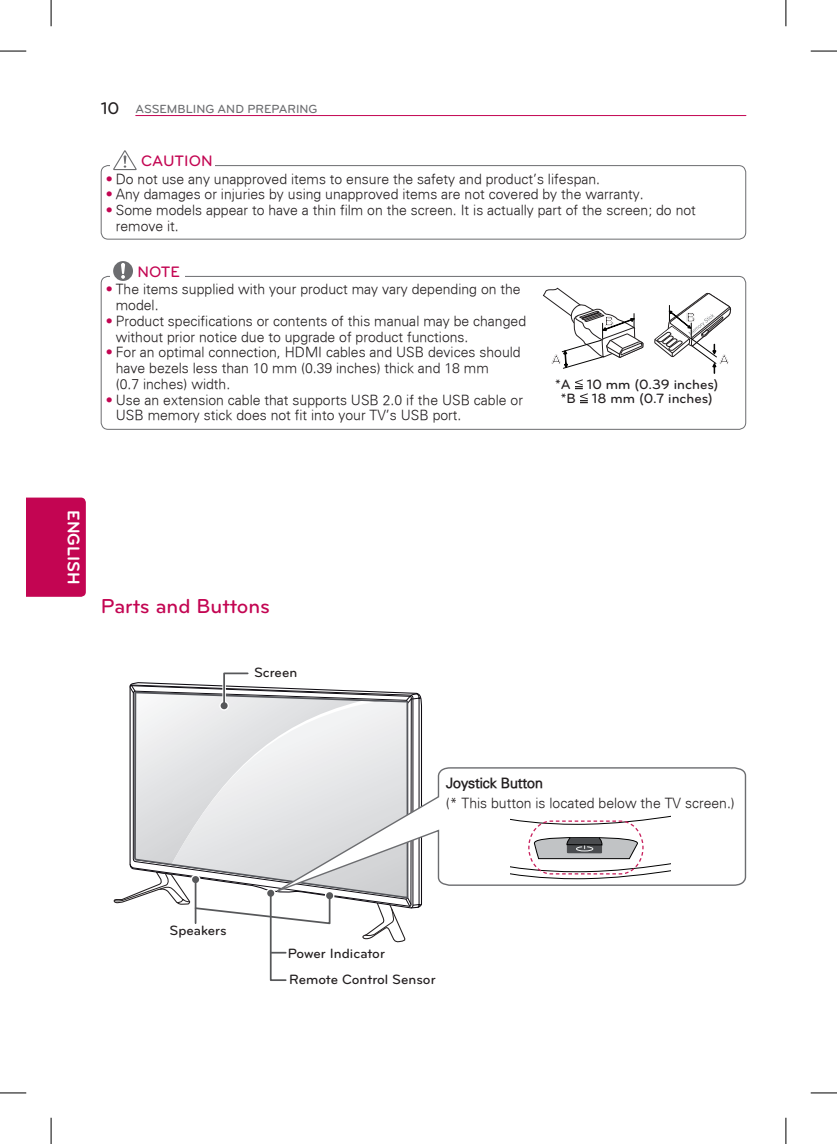
<style>
.page{position:relative;width:837px;height:1144px;background:#fff}
.page>*{position:absolute;margin:0;border:0;box-sizing:border-box;transform-origin:0 0}
.t1{font:500 21px "Bryant LG";color:#c30552}
.t2{font:700 17.5px "Bryant LG";color:#fff}
.t3{font:500 17.5px "Bryant LG";color:#231f20}
.t4{font:500 15.75px "Bryant LG";color:#c30552}
.t5{font:300 14px/15.8px "Univers";color:#231f20}
.t6{font:500 14px/14px "Bryant LG";color:#231f20;text-align:center}
.t7{font:300 14px "Univers";color:#231f20}
.t8{font:700 14px "Bryant LG";color:#231f20}
.t9{font:500 12.25px "Bryant LG";color:#6c6d70}
.s1{color:#c30552}
</style>
<div class="page">
<hr style="left:136px;top:115px;width:609px;height:1px;background:#c30552">
<div style="left:26px;top:498px;width:60px;height:99px;background:#c30552"></div>
<div style="left:101px;top:165px;width:645px;height:75px;border:1px solid #6c6d70;border-radius:7px"></div>
<div style="left:111px;top:150px;width:104px;height:20px;background:#fff"></div>
<svg style="left:113px;top:150px;width:24px;height:20px"></svg>
<div style="left:101px;top:276px;width:645px;height:154px;border:1px solid #6c6d70;border-radius:7px"></div>
<div style="left:111px;top:261px;width:74px;height:20px;background:#fff"></div>
<svg style="left:113px;top:261px;width:20px;height:20px"></svg>
<svg style="left:543px;top:288px;width:100px;height:81px"></svg>
<svg style="left:654px;top:293px;width:76px;height:80px"></svg>
<svg style="left:575px;top:379px;width:12px;height:24px"></svg>
<svg style="left:130px;top:682px;width:282px;height:261px"></svg>
<svg style="left:129px;top:685px;width:293px;height:223px"></svg>
<svg style="left:134px;top:692px;width:274px;height:179px;fill:#e6e7e9"></svg>
<div style="left:219px;top:701px;width:10px;height:10px;border:4px solid #fff;border-radius:50%"></div>
<svg style="left:220px;top:672px;width:31px;height:39px"></svg>
<div style="left:220px;top:702px;width:7px;height:7px;background:#57585a;border-radius:50%"></div>
<svg style="left:262px;top:766px;width:484px;height:132px"></svg>
<svg style="left:510px;top:814px;width:160px;height:65px"></svg>
<div style="left:325px;top:891px;width:9px;height:9px;border:4px solid #fff;border-radius:50%"></div>
<svg style="left:114px;top:871px;width:219px;height:110px"></svg>
<div style="left:326px;top:892px;width:7px;height:7px;background:#57585a;border-radius:50%"></div>
<svg style="left:0;top:51px;width:26px;height:1px"></svg>
<svg style="left:810px;top:51px;width:26px;height:1px"></svg>
<svg style="left:0;top:1092px;width:26px;height:1px"></svg>
<svg style="left:810px;top:1092px;width:26px;height:1px"></svg>
<svg style="left:51px;top:0;width:1px;height:26px"></svg>
<svg style="left:51px;top:1118px;width:1px;height:26px"></svg>
<svg style="left:785px;top:0;width:1px;height:26px"></svg>
<svg style="left:785px;top:1118px;width:1px;height:26px"></svg>
<p class="t3" style="left:101px;top:97px;width:20px">10</p>
<p class="t9" style="left:135px;top:101px;width:183px">ASSEMBLING AND PREPARING</p>
<p class="t4" style="left:141px;top:152px;width:73px">CAUTION</p>
<p class="t5" style="left:106px;top:170px;width:495px"><span class="s1">•</span> Do not use any unapproved items to ensure the safety and product’s lifespan.</p>
<p class="t5" style="left:106px;top:186px;width:539px"><span class="s1">•</span> Any damages or injuries by using unapproved items are not covered by the warranty.</p>
<p class="t5" style="left:116px;top:202px;width:581px;text-indent:-10px"><span class="s1">•</span> Some models appear to have a thin film on the screen. It is actually part of the screen; do not remove it.</p>
<p class="t4" style="left:137px;top:262px;width:44px">NOTE</p>
<p class="t5" style="left:116px;top:281px;width:406px;text-indent:-10px"><span class="s1">•</span> The items supplied with your product may vary depending on the model.</p>
<p class="t5" style="left:116px;top:313px;width:412px;text-indent:-10px"><span class="s1">•</span> Product specifications or contents of this manual may be changed without prior notice due to upgrade of product functions.</p>
<p class="t5" style="left:116px;top:344px;width:406px;text-indent:-10px"><span class="s1">•</span> For an optimal connection, HDMI cables and USB devices should have bezels less than 10 mm (0.39 inches) thick and 18 mm<br>(0.7 inches) width.</p>
<p class="t5" style="left:116px;top:391px;width:408px;text-indent:-10px"><span class="s1">•</span> Use an extension cable that supports USB 2.0 if the USB cable or<br>USB memory stick does not fit into your TV’s USB port.</p>
<p class="t8" style="left:604px;top:312px;width:11px">B</p>
<p class="t8" style="left:686px;top:308px;width:11px">B</p>
<p class="t8" style="left:551px;top:351px;width:11px">A</p>
<p class="t8" style="left:719px;top:351px;width:11px">A</p>
<p class="t6" style="left:555px;top:377px;width:165px">*A 10 mm (0.39 inches) *B 18 mm (0.7 inches)</p>
<p class="t2" style="left:84px;top:510px;width:76px;rotate:90deg">ENGLISH</p>
<h1 class="t1" style="left:101px;top:594px;width:171px">Parts and Buttons</h1>
<p class="t6" style="left:254px;top:665px;width:45px">Screen</p>
<p class="t7" style="left:446px;top:774px;width:98px">Joystick Button</p>
<p class="t5" style="left:446px;top:795px;width:290px">(* This button is located below the TV screen.)</p>
<p class="t6" style="left:169px;top:923px;width:59px">Speakers</p>
<p class="t6" style="left:288px;top:940px;width:149px;line-height:26.1px;text-align:left">Power Indicator<br>Remote Control Sensor</p>
</div>
